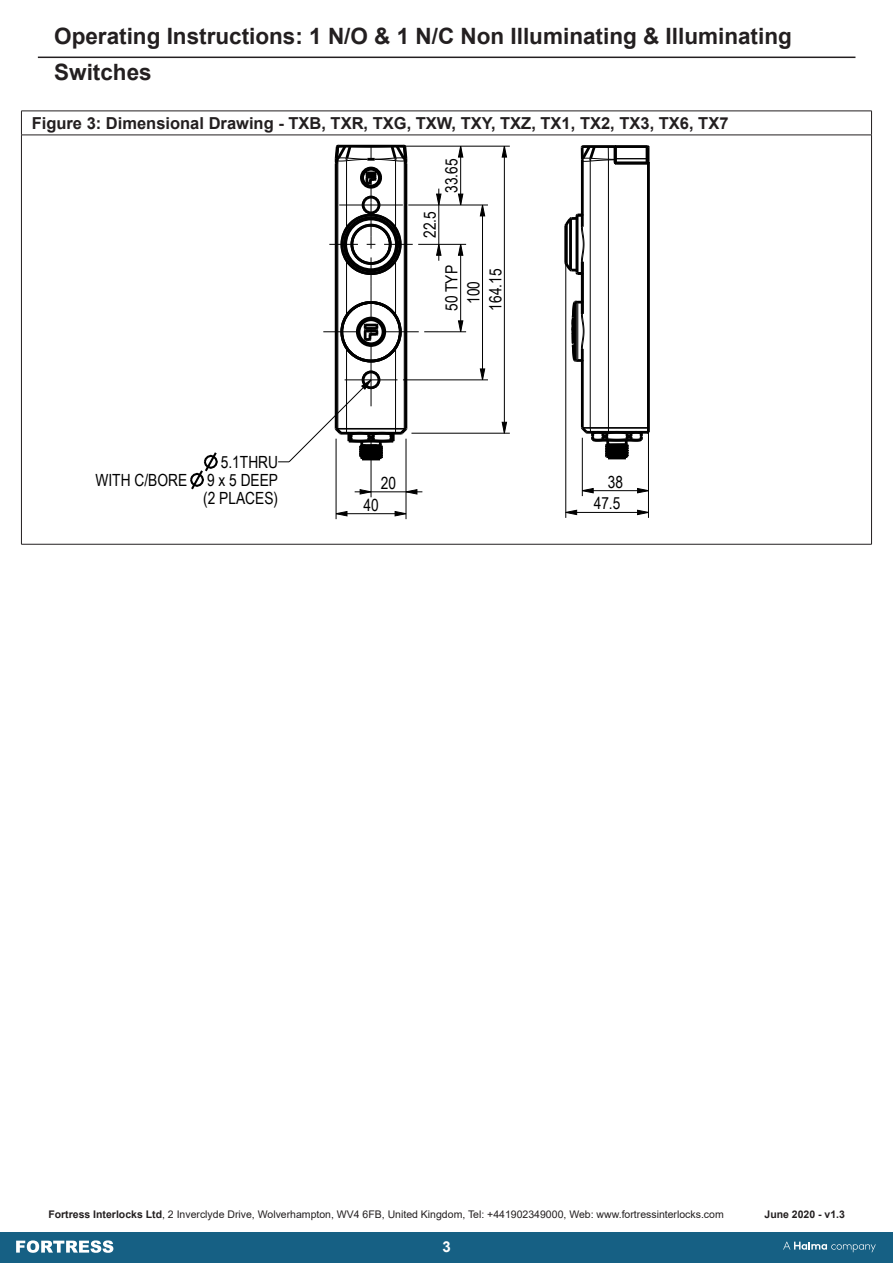
<style>
.page{position:relative;width:893px;height:1263px;background:#fff}
.page>*{position:absolute;margin:0;border:0;box-sizing:border-box;transform-origin:0 0}
.t1{font:22.8px "Arial Narrow";color:#000}
.t2{font:700 22.5px/36px "Arial";color:#231f20}
.t3{font:16.8px "Arial Narrow";color:#000}
.t4{font:16.65px/21.8px "Arial Narrow";color:#000;text-align:right}
.t5{font:700 16.5px "Arial";color:#231f20}
.t6{font:700 15px "Arial";color:#fff}
.t7{font:10.5px "Arial";color:#231f20}
.t8{font:700 10.5px "Arial";color:#231f20}
.s1{font-weight:700}
</style>
<div class="page">
<div style="left:0;top:1232px;width:893px;height:31px;background:#166084"></div>
<svg style="left:783px;top:1241px;width:93px;height:11px"></svg>
<svg style="left:16px;top:1240px;width:97px;height:13px"></svg>
<hr style="left:38px;top:57px;width:817px;height:1px;background:#231f20">
<hr style="left:21px;top:111px;width:851px;height:1px;background:#231f20">
<svg style="left:21px;top:111px;width:1px;height:24px"></svg>
<svg style="left:871px;top:111px;width:1px;height:24px"></svg>
<hr style="left:21px;top:135px;width:851px;height:1px;background:#231f20">
<hr style="left:21px;top:135px;width:1px;height:409px;background:#231f20">
<hr style="left:871px;top:135px;width:1px;height:409px;background:#231f20">
<hr style="left:21px;top:544px;width:851px;height:1px;background:#231f20">
<svg style="left:335px;top:511px;width:13px;height:6px"></svg>
<svg style="left:394px;top:511px;width:12px;height:6px"></svg>
<svg style="left:436px;top:193px;width:6px;height:12px"></svg>
<svg style="left:436px;top:245px;width:6px;height:11px"></svg>
<svg style="left:479px;top:204px;width:7px;height:13px"></svg>
<svg style="left:479px;top:368px;width:7px;height:13px"></svg>
<svg style="left:458px;top:245px;width:6px;height:11px"></svg>
<svg style="left:458px;top:320px;width:6px;height:13px"></svg>
<svg style="left:359px;top:489px;width:12px;height:6px"></svg>
<svg style="left:405px;top:489px;width:13px;height:6px"></svg>
<svg style="left:501px;top:145px;width:6px;height:13px"></svg>
<svg style="left:501px;top:422px;width:6px;height:11px"></svg>
<svg style="left:458px;top:193px;width:6px;height:12px"></svg>
<svg style="left:458px;top:145px;width:6px;height:13px"></svg>
<svg style="left:190px;top:452px;width:28px;height:38px"></svg>
<hr style="left:346px;top:262px;width:1px;height:52px;background:#000">
<hr style="left:323px;top:331px;width:35px;height:1px;background:#000">
<hr style="left:384px;top:331px;width:35px;height:1px;background:#000">
<hr style="left:371px;top:205px;width:1px;height:32px;background:#000">
<hr style="left:371px;top:345px;width:1px;height:34px;background:#000">
<hr style="left:371px;top:286px;width:1px;height:33px;background:#000">
<hr style="left:371px;top:173px;width:1px;height:30px;background:#000">
<hr style="left:395px;top:262px;width:1px;height:52px;background:#000">
<hr style="left:339px;top:205px;width:32px;height:1px;background:#000">
<hr style="left:371px;top:205px;width:32px;height:1px;background:#000">
<hr style="left:336px;top:513px;width:70px;height:1px;background:#000">
<hr style="left:355px;top:491px;width:67px;height:1px;background:#000">
<hr style="left:411px;top:433px;width:99px;height:1px;background:#000">
<hr style="left:403px;top:379px;width:85px;height:1px;background:#000">
<hr style="left:336px;top:439px;width:1px;height:80px;background:#000">
<hr style="left:424px;top:331px;width:42px;height:1px;background:#000">
<hr style="left:371px;top:439px;width:1px;height:58px;background:#000">
<hr style="left:406px;top:439px;width:1px;height:80px;background:#000">
<hr style="left:418px;top:244px;width:48px;height:1px;background:#000">
<hr style="left:438px;top:189px;width:1px;height:72px;background:#000">
<hr style="left:460px;top:244px;width:1px;height:88px;background:#000">
<hr style="left:460px;top:146px;width:1px;height:59px;background:#000">
<hr style="left:408px;top:205px;width:80px;height:1px;background:#000">
<hr style="left:482px;top:205px;width:1px;height:175px;background:#000">
<hr style="left:504px;top:146px;width:1px;height:287px;background:#000">
<hr style="left:376px;top:146px;width:134px;height:1px;background:#000">
<hr style="left:335px;top:164px;width:3px;height:264px;background:#000">
<hr style="left:346px;top:161px;width:1px;height:66px;background:#000">
<hr style="left:346px;top:349px;width:1px;height:84px;background:#000">
<hr style="left:395px;top:161px;width:1px;height:66px;background:#000">
<hr style="left:395px;top:349px;width:1px;height:84px;background:#000">
<hr style="left:404px;top:161px;width:1px;height:267px;background:#000">
<hr style="left:405px;top:164px;width:2px;height:264px;background:#000">
<div style="left:362px;top:371px;width:18px;height:18px;border:3px solid #000;border-radius:50%"></div>
<div style="left:362px;top:196px;width:18px;height:18px;border:3px solid #000;border-radius:50%"></div>
<div style="left:360px;top:167px;width:22px;height:22px;border:3px solid #000;border-radius:50%"></div>
<div style="left:361px;top:168px;width:20px;height:19px;border:3px solid #000;border-radius:50%"></div>
<svg style="left:339px;top:300px;width:64px;height:64px"></svg>
<svg style="left:278px;top:379px;width:132px;height:84px"></svg>
<svg style="left:329px;top:213px;width:84px;height:73px"></svg>
<svg style="left:334px;top:144px;width:75px;height:42px"></svg>
<svg style="left:637px;top:488px;width:11px;height:6px"></svg>
<svg style="left:581px;top:488px;width:13px;height:6px"></svg>
<svg style="left:566px;top:509px;width:11px;height:6px"></svg>
<svg style="left:637px;top:509px;width:11px;height:6px"></svg>
<hr style="left:566px;top:512px;width:82px;height:1px;background:#000">
<hr style="left:582px;top:490px;width:66px;height:1px;background:#000">
<hr style="left:565px;top:250px;width:1px;height:268px;background:#000">
<hr style="left:582px;top:438px;width:1px;height:58px;background:#000">
<hr style="left:648px;top:303px;width:1px;height:215px;background:#000">
<hr style="left:581px;top:349px;width:3px;height:79px;background:#000">
<hr style="left:581px;top:262px;width:3px;height:52px;background:#000">
<hr style="left:581px;top:160px;width:3px;height:67px;background:#000">
<hr style="left:590px;top:161px;width:1px;height:267px;background:#000">
<hr style="left:608px;top:160px;width:1px;height:268px;background:#000">
<hr style="left:647px;top:163px;width:3px;height:269px;background:#000">
<hr style="left:616px;top:164px;width:32px;height:1px;background:#000">
<hr style="left:616px;top:162px;width:32px;height:2px;background:#000">
<hr style="left:616px;top:158px;width:31px;height:1px;background:#000">
<hr style="left:614px;top:145px;width:33px;height:3px;background:#000">
<svg style="left:571px;top:298px;width:14px;height:66px"></svg>
<svg style="left:564px;top:211px;width:21px;height:66px"></svg>
<svg style="left:580px;top:145px;width:39px;height:21px"></svg>
<svg style="left:580px;top:424px;width:70px;height:36px"></svg>
<svg style="left:643px;top:145px;width:7px;height:22px"></svg>
<p class="t2" style="left:54px;top:18px;width:739px">Operating Instructions: 1 N/O &amp; 1 N/C Non Illuminating &amp; Illuminating<br>Switches</p>
<p class="t5" style="left:32px;top:111px;width:698px">Figure 3: Dimensional Drawing - TXB, TXR, TXG, TXW, TXY, TXZ, TX1, TX2, TX3, TX6, TX7</p>
<p class="t1" style="left:48px;top:97px;width:12px">4</p>
<p class="t3" style="left:221px;top:450px;width:59px">5.1THRU</p>
<p class="t3" style="left:95px;top:468px;width:184px">WITH C/BORE 9 x 5 DEEP</p>
<p class="t3" style="left:203px;top:486px;width:76px">(2 PLACES)</p>
<p class="t3" style="left:418px;top:238px;width:28px;rotate:-90deg">22.5</p>
<p class="t3" style="left:439px;top:193px;width:36px;rotate:-90deg">33.65</p>
<p class="t3" style="left:439px;top:311px;width:47px;rotate:-90deg">50 TYP</p>
<p class="t3" style="left:461px;top:304px;width:24px;rotate:-90deg">100</p>
<p class="t3" style="left:483px;top:311px;width:44px;rotate:-90deg">164.15</p>
<p class="t3" style="left:381px;top:471px;width:17px">20</p>
<p class="t3" style="left:363px;top:492px;width:17px">40</p>
<p class="t4" style="left:594px;top:470px;width:31px">38<br>47.5</p>
<p class="t7" style="left:48px;top:1207px;width:677px"><span class="s1">Fortress Interlocks Ltd</span>, 2 Inverclyde Drive, Wolverhampton, WV4 6FB, United Kingdom, Tel: +441902349000, Web: www.fortressinterlocks.com</p>
<p class="t8" style="left:764px;top:1206px;width:82px">June 2020 - v1.3</p>
<p class="t6" style="left:442px;top:1236px;width:10px">3</p>
</div>
